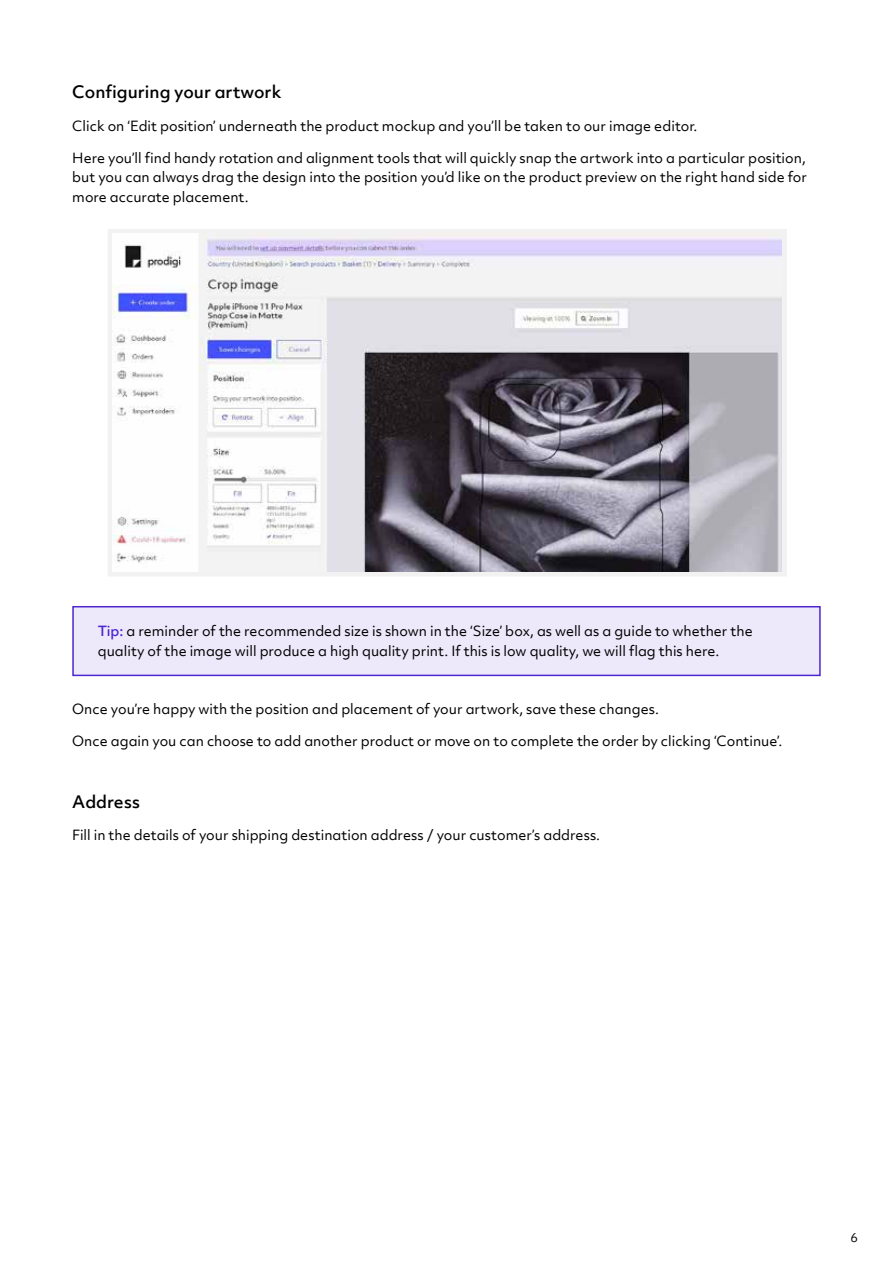
<style>
.page{position:relative;width:893px;height:1263px;background:#fff}
.page>*{position:absolute;margin:0;border:0;box-sizing:border-box;transform-origin:0 0}
.t1{font:500 16.5px "Objektiv Mk 2";color:#000}
.t2{font:13.5px/19.5px "Objektiv Mk 2";color:#000;text-align:justify}
.t3{font:12px "Objektiv Mk 1";color:#000}
.s1{font-weight:500;color:#4d26d1}
</style>
<div class="page">
<div style="left:108px;top:229px;width:679px;height:347px;border:9px solid #f2f2f2"></div>
<img style="left:113px;top:234px;width:668px;height:338px">
<div style="left:72px;top:606px;width:749px;height:70px;background:#ede9fa;border:2px solid #4d26d1"></div>
<p class="t1" style="left:72px;top:81px;width:211px">Configuring your artwork</p>
<p class="t2" style="left:72px;top:116px;width:627px">Click on ‘Edit position’ underneath the product mockup and you’ll be taken to our image editor.</p>
<p class="t2" style="left:72px;top:148px;width:736px">Here you’ll find handy rotation and alignment tools that will quickly snap the artwork into a particular position, but you can always drag the design into the position you’d like on the product preview on the right hand side for more accurate placement.</p>
<p class="t2" style="left:98px;top:621px;width:656px"><span class="s1">Tip:</span> a reminder of the recommended size is shown in the ‘Size’ box, as well as a guide to whether the quality of the image will produce a high quality print. If this is low quality, we will flag this here.</p>
<p class="t2" style="left:72px;top:699px;width:588px">Once you’re happy with the position and placement of your artwork, save these changes.</p>
<p class="t2" style="left:72px;top:731px;width:711px">Once again you can choose to add another product or move on to complete the order by clicking ‘Continue’.</p>
<p class="t1" style="left:72px;top:790px;width:69px">Address</p>
<p class="t2" style="left:72px;top:825px;width:529px">Fill in the details of your shipping destination address / your customer’s address.</p>
<p class="t3" style="left:850px;top:1229px;width:9px">6</p>
</div>
